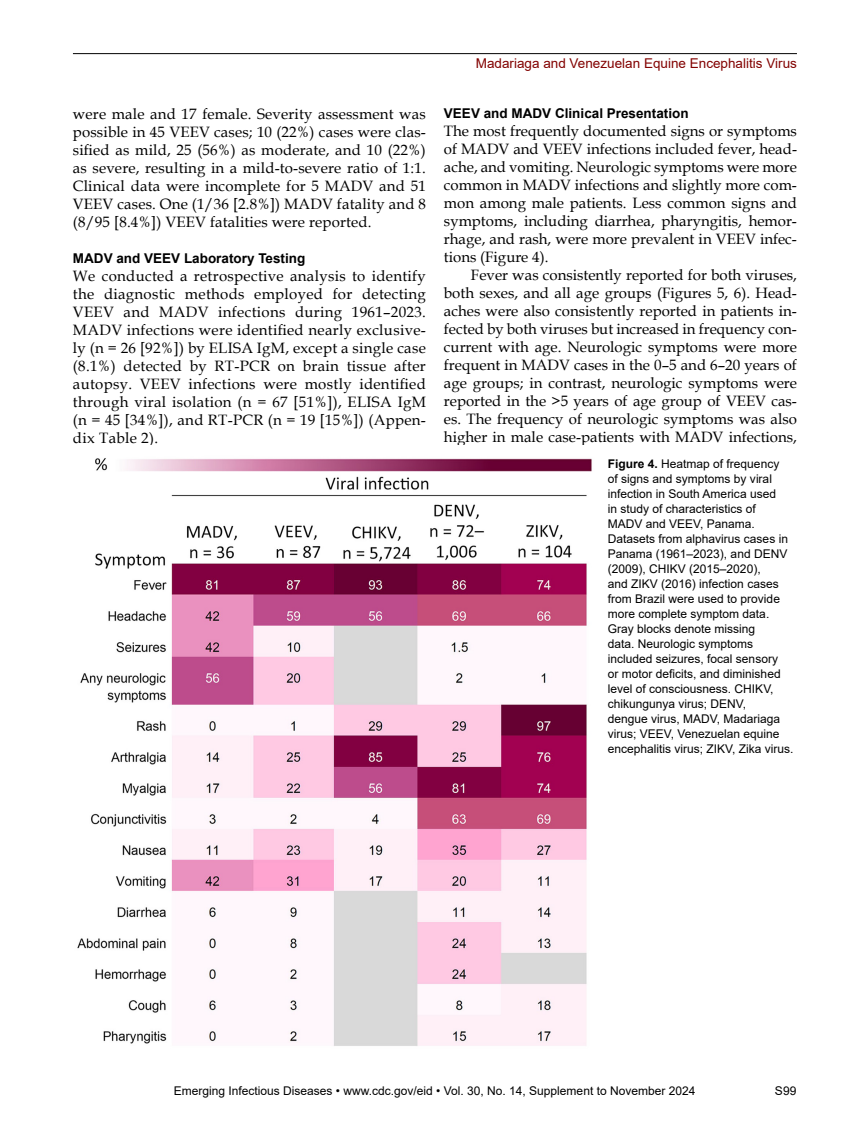
<style>
.page{position:relative;width:851px;height:1134px;background:#fff}
.page>*{position:absolute;margin:0;border:0;box-sizing:border-box;transform-origin:0 0}
.t1{font:15px/18px "Book Antiqua";letter-spacing:.005em;color:#000;text-align:justify}
.t2{font:700 13.5px "Arial";color:#000}
.t3{font:13.5px "Arial";color:#820200}
.t4{font:12px/15px "Arial";color:#000}
.s1{font-weight:700}
</style>
<div class="page">
<hr style="left:73px;top:53px;width:723px;height:1px;background:#000">
<img style="left:77px;top:458px;width:515px;height:588px">
<p class="t1" style="left:73px;top:104px;width:354px">were male and 17 female. Severity assessment was possible in 45 VEEV cases; 10 (22%) cases were clas&shy;sified as mild, 25 (56%) as moderate, and 10 (22%) as severe, resulting in a mild-to-severe ratio of 1:1.<br>Clinical data were incomplete for 5 MADV and 51<br>VEEV cases. One (1/36 [2.8%]) MADV fatality and 8 (8/95 [8.4%]) VEEV fatalities were reported.</p>
<p class="t2" style="left:73px;top:249px;width:234px">MADV and VEEV Laboratory Testing</p>
<p class="t1" style="left:73px;top:267px;width:354px">We conducted a retrospective analysis to identify the diagnostic methods employed for detecting VEEV and MADV infections during 1961–2023.<br>MADV infections were identified nearly exclusive&shy;ly (n = 26 [92%]) by ELISA IgM, except a single case (8.1%) detected by RT-PCR on brain tissue after autopsy. VEEV infections were mostly identified through viral isolation (n = 67 [51%]), ELISA IgM (n = 45 [34%]), and RT-PCR (n = 19 [15%]) (Appen&shy;dix Table 2).</p>
<p class="t3" style="left:476px;top:54px;width:322px">Madariaga and Venezuelan Equine Encephalitis Virus</p>
<p class="t2" style="left:444px;top:104px;width:246px">VEEV and MADV Clinical Presentation</p>
<p class="t1" style="left:444px;top:121px;width:354px">The most frequently documented signs or symptoms of MADV and VEEV infections included fever, head&shy;ache, and vomiting. Neurologic symptoms were more common in MADV infections and slightly more com&shy;mon among male patients. Less common signs and symptoms, including diarrhea, pharyngitis, hemor&shy;rhage, and rash, were more prevalent in VEEV infec&shy;tions (Figure 4).</p>
<p class="t1" style="left:444px;top:265px;width:354px;text-indent:27px">Fever was consistently reported for both viruses, both sexes, and all age groups (Figures 5, 6). Head&shy;aches were also consistently reported in patients in&shy;fected by both viruses but increased in frequency con&shy;current with age. Neurologic symptoms were more frequent in MADV cases in the 0–5 and 6–20 years of age groups; in contrast, neurologic symptoms were reported in the &gt;5 years of age group of VEEV cas&shy;es. The frequency of neurologic symptoms was also higher in male case-patients with MADV infections,</p>
<p class="t4" style="left:608px;top:456px;width:187px"><span class="s1">Figure 4.</span> Heatmap of frequency<br>of signs and symptoms by viral infection in South America used<br>in study of characteristics of<br>MADV and VEEV, Panama.<br>Datasets from alphavirus cases in<br>Panama (1961‒2023), and DENV (2009), CHIKV (2015‒2020),<br>and ZIKV (2016) infection cases from Brazil were used to provide more complete symptom data.<br>Gray blocks denote missing<br>data. Neurologic symptoms included seizures, focal sensory<br>or motor deficits, and diminished level of consciousness. CHIKV, chikungunya virus; DENV,<br>dengue virus, MADV, Madariaga virus; VEEV, Venezuelan equine encephalitis virus; ZIKV, Zika virus.</p>
<p class="t4" style="left:174px;top:1084px;width:523px">Emerging Infectious Diseases • www.cdc.gov/eid • Vol. 30, No. 14, Supplement to November 2024</p>
<p class="t4" style="left:775px;top:1084px;width:23px">S99</p>
</div>
